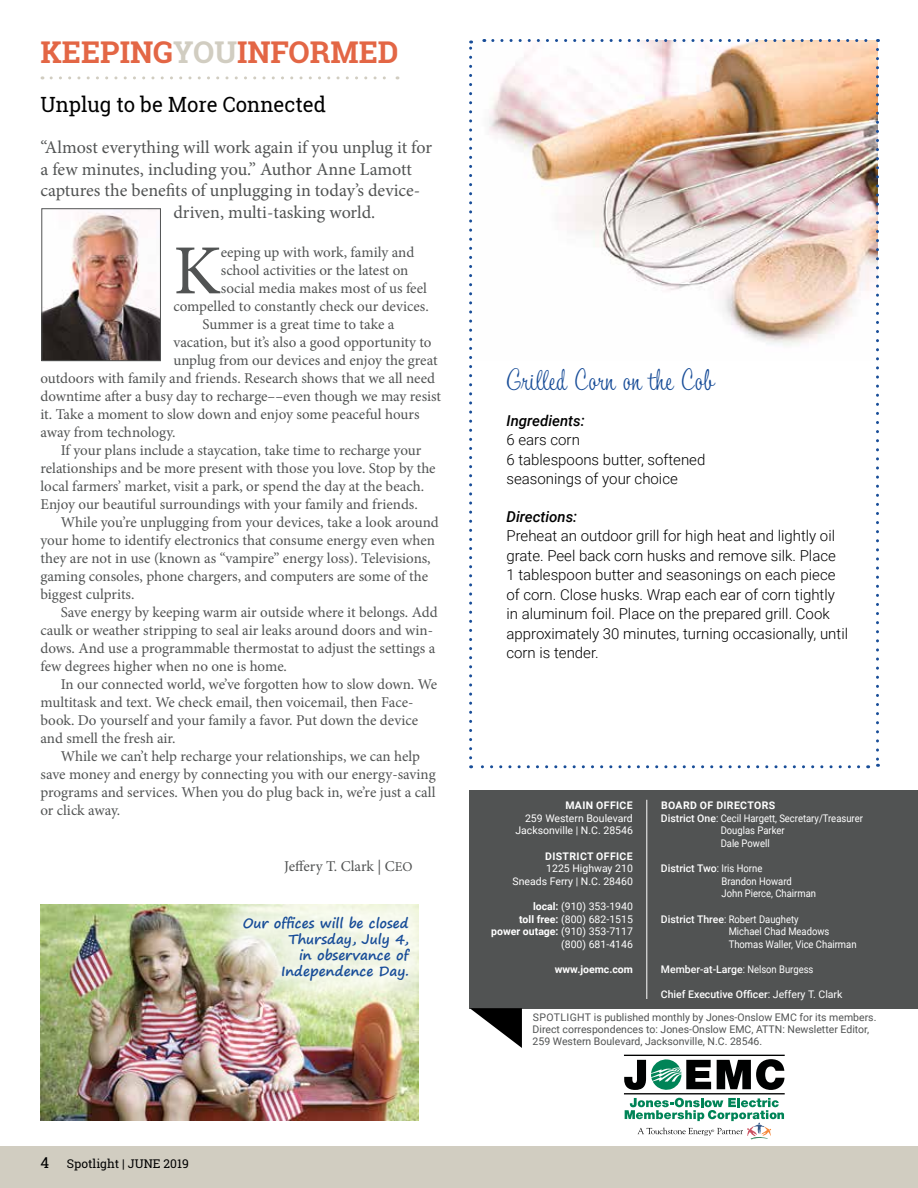
<style>
.page{position:relative;width:918px;height:1188px;background:#fff}
.page>*{position:absolute;margin:0;border:0;box-sizing:border-box;transform-origin:0 0}
.t1{font:70.35px "Minion Pro";color:#515353}
.t2{font:30px "Tamarillo JF";color:#184d98}
.t3{font:700 30px "Roboto Slab";color:#e36645}
.t4{font:21px "Roboto Slab";color:#000}
.t5{font:18px "Minion Pro";letter-spacing:-.005em;color:#515353}
.t6{font:15px "Minion Pro";letter-spacing:-.005em;color:#515353}
.t7{font:300 15px/19.5px "Roboto";color:#000}
.t8{font:italic 500 15px "Roboto";color:#000}
.t9{font:700 13.5px/16.2px "Segoe Print";color:#184d98;text-align:right}
.t10{font:12px "Roboto Slab";color:#000}
.t11{font:10.5px/12.6px "Roboto";color:#fff;scale:.9 1}
.t12{font:10.5px/12px "Roboto";color:#515353}
.t13{font:10.5px/12.6px "Roboto";color:#fff;text-align:right}
.t14{font:500 10.5px "Roboto";color:#fff}
.t15{font:700 10.5px "Roboto";letter-spacing:.035em;color:#fff}
.t16{font:700 10.5px "Roboto";color:#fff}
.s1{color:#d1cdc1}
.s2{font-size:13.5px}
.s3{font-size:15px}
.s4{font-weight:700}
.s5{font-weight:500}
.s6{font-weight:400}
</style>
<div class="page">
<div style="left:0;top:1147px;width:918px;height:41px;background:#d1cdc1"></div>
<img style="left:44px;top:211px;width:115px;height:148px">
<div style="left:42px;top:209px;width:119px;height:152px;border:1px solid #515353"></div>
<div style="left:469px;top:790px;width:449px;height:218px;background:#515353"></div>
<hr style="left:646px;top:800px;width:1px;height:199px;background:#fff">
<svg style="left:470px;top:1008px;width:52px;height:40px"></svg>
<svg style="left:51px;top:76px;width:347px;height:3px"></svg>
<img style="left:482px;top:40px;width:396px;height:305px">
<svg style="left:493px;top:39px;width:386px;height:3px"></svg>
<svg style="left:876px;top:49px;width:3px;height:718px"></svg>
<svg style="left:471px;top:765px;width:388px;height:3px"></svg>
<svg style="left:469px;top:40px;width:3px;height:718px"></svg>
<svg style="left:717px;top:1059px;width:67px;height:31px"></svg>
<svg style="left:624px;top:1059px;width:87px;height:31px"></svg>
<hr style="left:624px;top:1093px;width:161px;height:1px;background:#000101">
<hr style="left:624px;top:1055px;width:161px;height:1px;background:#000101">
<svg style="left:625px;top:1098px;width:159px;height:41px"></svg>
<img style="left:40px;top:905px;width:378px;height:216px">
<div style="left:205px;top:878px;width:243px;height:141px;background:#fff;opacity:.75"></div>
<h2 class="t3" style="left:40px;top:31px;width:360px">KEEPING<span class="s1">YOU</span>INFORMED</h2>
<h3 class="t4" style="left:40px;top:90px;width:287px">Unplug to be More Connected</h3>
<p class="t5" style="left:40px;top:135px;width:393px">“Almost everything will work again if you unplug it for</p>
<p class="t5" style="left:40px;top:157px;width:373px">a few minutes, including you.” Author Anne Lamott</p>
<p class="t5" style="left:40px;top:178px;width:381px">captures the benefits of unplugging in today’s device-</p>
<p class="t5" style="left:173px;top:200px;width:203px">driven, multi-tasking world.</p>
<h1 class="t1" style="left:173px;top:224px;width:49px">K</h1>
<p class="t6" style="left:221px;top:243px;width:195px">eeping up with work, family and</p>
<p class="t6" style="left:221px;top:261px;width:189px">school activities or the latest on</p>
<p class="t6" style="left:221px;top:279px;width:208px">social media makes most of us feel</p>
<p class="t6" style="left:173px;top:297px;width:257px">compelled to constantly check our devices.</p>
<p class="t6" style="left:202px;top:315px;width:194px">Summer is a great time to take a</p>
<p class="t6" style="left:173px;top:333px;width:260px">vacation, but it’s also a good opportunity to</p>
<p class="t6" style="left:173px;top:351px;width:266px">unplug from our devices and enjoy the great</p>
<p class="t6" style="left:40px;top:369px;width:396px">outdoors with family and friends. Research shows that we all need</p>
<p class="t6" style="left:40px;top:387px;width:402px">downtime after a busy day to recharge––even though we may resist</p>
<p class="t6" style="left:40px;top:405px;width:381px">it. Take a moment to slow down and enjoy some peaceful hours</p>
<p class="t6" style="left:40px;top:423px;width:137px">away from technology.</p>
<p class="t6" style="left:61px;top:441px;width:362px">If your plans include a staycation, take time to recharge your</p>
<p class="t6" style="left:40px;top:459px;width:397px">relationships and be more present with those you love. Stop by the</p>
<p class="t6" style="left:40px;top:477px;width:385px">local farmers’ market, visit a park, or spend the day at the beach.</p>
<p class="t6" style="left:40px;top:495px;width:379px">Enjoy our beautiful surroundings with your family and friends.</p>
<p class="t6" style="left:61px;top:513px;width:380px">While you’re unplugging from your devices, take a look around</p>
<p class="t6" style="left:40px;top:531px;width:396px">your home to identify electronics that consume energy even when</p>
<p class="t6" style="left:40px;top:549px;width:392px">they are not in use (known as “vampire” energy loss). Televisions,</p>
<p class="t6" style="left:40px;top:567px;width:389px">gaming consoles, phone chargers, and computers are some of the</p>
<p class="t6" style="left:40px;top:585px;width:96px">biggest culprits.</p>
<p class="t6" style="left:61px;top:603px;width:378px">Save energy by keeping warm air outside where it belongs. Add</p>
<p class="t6" style="left:40px;top:621px;width:394px">caulk or weather stripping to seal air leaks around doors and win-</p>
<p class="t6" style="left:40px;top:639px;width:396px">dows. And use a programmable thermostat to adjust the settings a</p>
<p class="t6" style="left:40px;top:657px;width:248px">few degrees higher when no one is home.</p>
<p class="t6" style="left:61px;top:675px;width:378px">In our connected world, we’ve forgotten how to slow down. We</p>
<p class="t6" style="left:40px;top:693px;width:375px">multitask and text. We check email, then voicemail, then Face-</p>
<p class="t6" style="left:40px;top:711px;width:379px">book. Do yourself and your family a favor. Put down the device</p>
<p class="t6" style="left:40px;top:729px;width:137px">and smell the fresh air.</p>
<p class="t6" style="left:61px;top:747px;width:361px">While we can’t help recharge your relationships, we can help</p>
<p class="t6" style="left:40px;top:765px;width:397px">save money and energy by connecting you with our energy-saving</p>
<p class="t6" style="left:40px;top:783px;width:397px">programs and services. When you do plug back in, we’re just a call</p>
<p class="t6" style="left:40px;top:801px;width:81px">or click away.</p>
<p class="t6" style="left:284px;top:856px;width:130px">Jeffery T. Clark | C<span class="s2">EO</span></p>
<p class="t9" style="left:243px;top:915px;width:168px">Our offices will be closed<br>Thursday, July 4,<br>in observance of<br>Independence Day.</p>
<p class="t10" style="left:40px;top:1155px;width:150px"><span class="s3">4</span> Spotlight | JUNE 2019</p>
<h2 class="t2" style="left:506px;top:360px;width:209px">Grilled Corn on the Cob</h2>
<p class="t8" style="left:506px;top:410px;width:80px">Ingredients:</p>
<p class="t7" style="left:506px;top:430px;width:200px">6 ears corn<br>6 tablespoons butter, softened seasonings of your choice</p>
<p class="t8" style="left:506px;top:506px;width:72px">Directions:</p>
<p class="t7" style="left:506px;top:526px;width:343px">Preheat an outdoor grill for high heat and lightly oil grate. Peel back corn husks and remove silk. Place<br>1 tablespoon butter and seasonings on each piece of corn. Close husks. Wrap each ear of corn tightly in aluminum foil. Place on the prepared grill. Cook approximately 30 minutes, turning occasionally, until corn is tender.</p>
<p class="t15" style="left:565px;top:798px;width:69px">MAIN OFFICE</p>
<p class="t13" style="left:515px;top:811px;width:119px">259 Western Boulevard<br>Jacksonville | N.C. 28546</p>
<p class="t15" style="left:545px;top:848px;width:89px">DISTRICT OFFICE</p>
<p class="t13" style="left:513px;top:862px;width:122px">1225 Highway 210<br>Sneads Ferry | N.C. 28460</p>
<p class="t13" style="left:491px;top:900px;width:143px"><span class="s4">local:</span> (910) 353-1940<br><span class="s4">toll free:</span> (800) 682-1515 <span class="s4">power outage:</span> (910) 353-7117 (800) 681-4146</p>
<p class="t16" style="left:555px;top:962px;width:80px">www.joemc.com</p>
<p class="t12" style="left:533px;top:1011px;width:345px">SPOTLIGHT is published monthly by Jones-Onslow EMC for its members.<br>Direct correspondences to: Jones-Onslow EMC, ATTN: Newsletter Editor,<br>259 Western Boulevard, Jacksonville, N.C. 28546.</p>
<p class="t15" style="left:661px;top:798px;width:116px">BOARD OF DIRECTORS</p>
<p class="t11" style="left:661px;top:811px;width:226px"><span class="s5">District One</span>: Cecil Hargett, Secretary/Treasurer</p>
<p class="t11" style="left:721px;top:824px;width:72px">Douglas Parker</p>
<p class="t11" style="left:721px;top:837px;width:56px">Dale Powell</p>
<p class="t11" style="left:722px;top:862px;width:107px;text-indent:-61px"><span class="s5">District Two</span>: Iris Horne<br>Brandon Howard<br>John Pierce, Chairman</p>
<p class="t11" style="left:729px;top:912px;width:144px;text-indent:-68px"><span class="s5">District Three</span>: Robert Daughety<br>Michael Chad Meadows<br>Thomas Waller, Vice Chairman</p>
<p class="t14" style="left:661px;top:962px;width:154px">Member-at-Large<span class="s6">: Nelson Burgess</span></p>
<p class="t14" style="left:661px;top:987px;width:183px">Chief Executive Officer<span class="s6">: Jeffery T. Clark</span></p>
</div>
